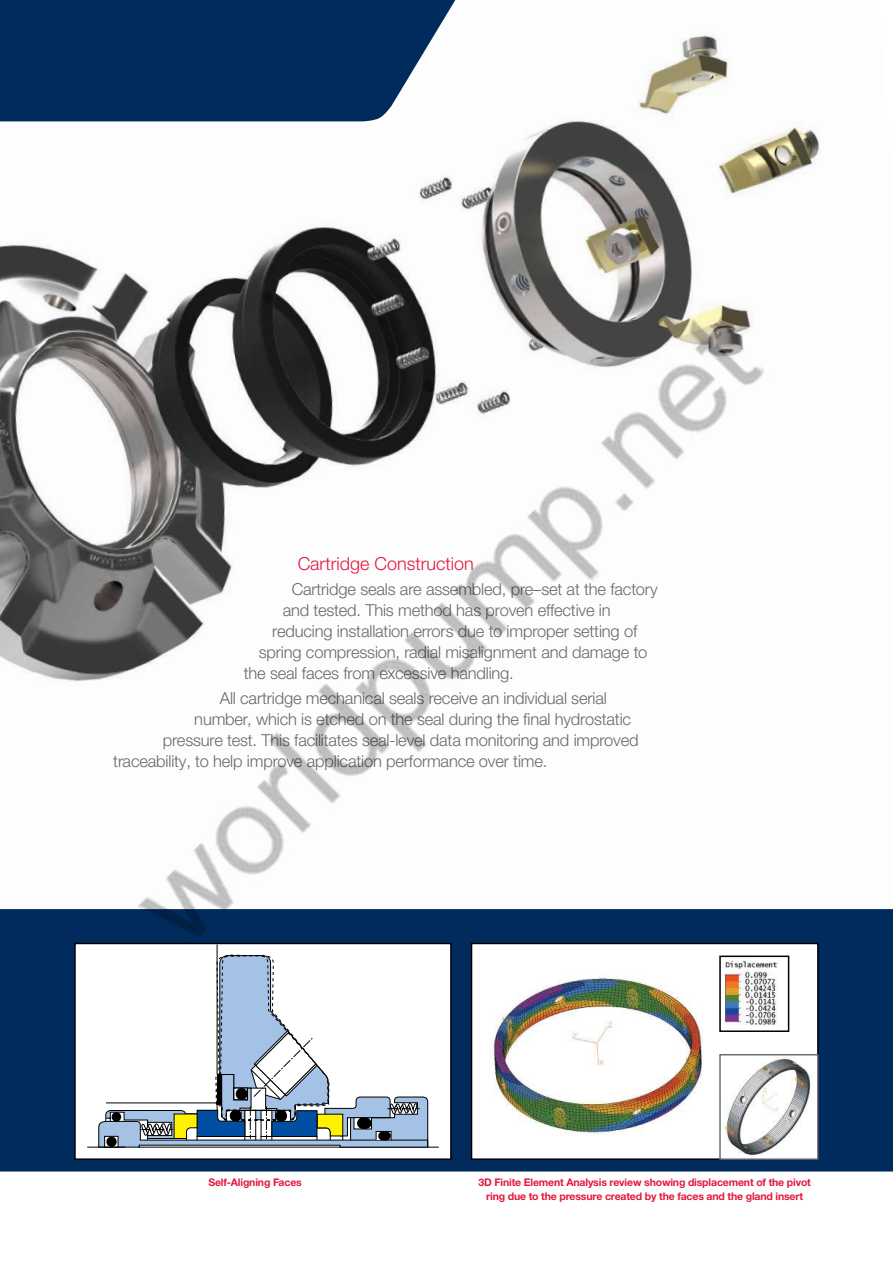
<style>
.page{position:relative;width:893px;height:1263px;background:#fff}
.page>*{position:absolute;margin:0;border:0;box-sizing:border-box;transform-origin:0 0}
.t1{font:300 18px "Helvetica Neue LTW1 G";color:#e3173e}
.t2{font:300 16.5px "Helvetica Neue LTW1 G";letter-spacing:-.01em;color:#65696e}
.t3{font:700 10.5px/13.5px "Helvetica Neue LTW1 G";letter-spacing:-.015em;color:#e3173e;text-align:center}
</style>
<div class="page">
<img style="left:0;top:35px;width:820px;height:647px">
<div style="left:0;top:909px;width:893px;height:262px;background:#002b5c"></div>
<svg style="left:0;top:1171px;width:893px;height:1px"></svg>
<svg style="left:0;top:0;width:594px;height:121px;fill:#002b5c"></svg>
<div style="left:472px;top:943px;width:346px;height:216px;background:#fff"></div>
<img style="left:493px;top:970px;width:285px;height:165px">
<div style="left:75px;top:943px;width:376px;height:216px;background:#fff"></div>
<hr style="left:138px;top:1147px;width:301px;height:1px;background:#000">
<hr style="left:87px;top:1147px;width:38px;height:1px;background:#000">
<svg style="left:98px;top:970px;width:330px;height:178px"></svg>
<img style="left:721px;top:1056px;width:93px;height:99px">
<div style="left:719px;top:1054px;width:100px;height:106px;border:1px solid #65696e"></div>
<div style="left:719px;top:955px;width:70px;height:77px;border:2px solid #000"></div>
<img style="left:106px;top:292px;width:678px;height:678px">
<p class="t1" style="left:298px;top:552px;width:177px">Cartridge Construction</p>
<p class="t2" style="left:292px;top:579px;width:367px">Cartridge seals are assembled, pre–set at the factory</p>
<p class="t2" style="left:283px;top:600px;width:329px">and tested. This method has proven effective in</p>
<p class="t2" style="left:272px;top:621px;width:366px">reducing installation errors due to improper setting of</p>
<p class="t2" style="left:259px;top:642px;width:390px">spring compression, radial misalignment and damage to</p>
<p class="t2" style="left:244px;top:663px;width:272px">the seal faces from excessive handling.</p>
<p class="t2" style="left:220px;top:688px;width:389px">All cartridge mechanical seals receive an individual serial</p>
<p class="t2" style="left:194px;top:709px;width:438px">number, which is etched on the seal during the final hydrostatic</p>
<p class="t2" style="left:163px;top:730px;width:477px">pressure test. This facilitates seal-level data monitoring and improved</p>
<p class="t2" style="left:113px;top:751px;width:436px">traceability, to help improve application performance over time.</p>
<p class="t3" style="left:208px;top:1176px;width:95px">Self-Aligning Faces</p>
<p class="t3" style="left:478px;top:1176px;width:334px">3D Finite Element Analysis review showing displacement of the pivot ring due to the pressure created by the faces and the gland insert</p>
</div>
